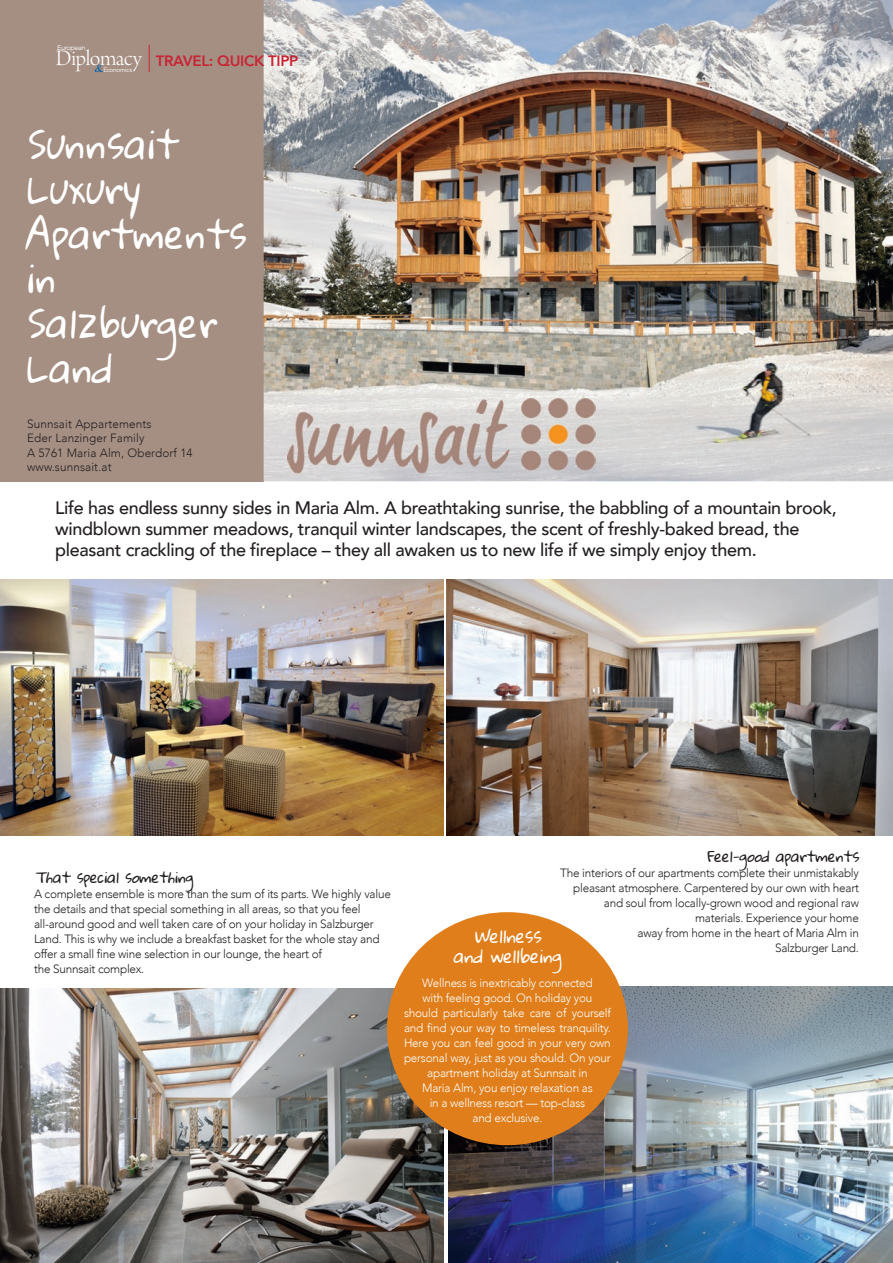
<style>
.page{position:relative;width:893px;height:1263px;background:#fff}
.page>*{position:absolute;margin:0;border:0;box-sizing:border-box;transform-origin:0 0}
.t1{font:italic 39px/44.8px "Gloria Hallelujah";color:#fff;scale:.95 1}
.t2{font:500 18px/21px "Avenir";letter-spacing:-.02em;color:#231f20}
.t3{font:italic 18px/19.5px "Gloria Hallelujah";color:#fff;text-align:center}
.t4{font:italic 15px "Gloria Hallelujah";color:#231f20}
.t5{font:800 15px "Avenir";letter-spacing:-.02em;color:#c82434}
.t6{font:300 12px/15px "Avenir";letter-spacing:-.02em;color:#231f20}
.t7{font:300 12px/15px "Avenir";letter-spacing:-.02em;color:#fff;text-align:center}
.t8{font:300 12px/14.2px "Avenir";letter-spacing:.01em;color:#231f20}
.t9{font:300 7.05px "Avenir";letter-spacing:-.07em;color:#fff;scale:1.06 1}
.t10{font:6.45px "Avenir";letter-spacing:-.04em;color:#fff}
.s1{font-family:"Arno Pro Light Display";font-weight:400;font-size:23.4px;color:#fff}
.s2{font-family:"Arno Pro Light Display";font-weight:400;font-size:22.65px;color:#fff}
.s3{font-family:"Bangla MN";font-style:italic;font-size:9.45px;color:#0160ae}
</style>
<div class="page">
<div style="left:0;top:0;width:264px;height:481px;background:#a58f83"></div>
<img style="left:264px;top:0;width:629px;height:481px">
<img style="left:0;top:988px;width:443px;height:275px">
<img style="left:449px;top:987px;width:444px;height:276px">
<img style="left:446px;top:579px;width:447px;height:256px">
<img style="left:0;top:579px;width:443px;height:256px">
<div style="left:387px;top:912px;width:241px;height:233px;background:#df7e1a;border-radius:50%"></div>
<img style="left:288px;top:399px;width:307px;height:78px">
<svg style="left:149px;top:45px;width:1px;height:27px"></svg>
<p class="t9" style="left:57px;top:43px;width:28px">European</p>
<p class="t5" style="left:56px;top:49px;width:244px"><span class="s1">Dip</span><span class="s2">l</span><span class="s1">omacy</span> TRAVEL: QUICK TIPP</p>
<p class="t10" style="left:94px;top:66px;width:39px"><span class="s3">&amp;</span>Economics</p>
<h1 class="t1" style="left:25px;top:123px;width:248px">Sunnsait<br>Luxury<br>Apartments in<br>Salzburger<br>Land</h1>
<p class="t8" style="left:27px;top:417px;width:167px">Sunnsait Appartements<br>Eder Lanzinger Family<br>A 5761 Maria Alm, Oberdorf 14 www.sunnsait.at</p>
<p class="t2" style="left:55px;top:496px;width:783px">Life has endless sunny sides in Maria Alm. A breathtaking sunrise, the babbling of a mountain brook, windblown summer meadows, tranquil winter landscapes, the scent of freshly-baked bread, the pleasant crackling of the fireplace – they all awaken us to new life if we simply enjoy them.</p>
<p class="t4" style="left:34px;top:869px;width:161px">Thatspecialsomething</p>
<p class="t6" style="left:34px;top:886px;width:358px">A complete ensemble is more than the sum of its parts. We highly value the details and that special something in all areas, so that you feel all-around good and well taken care of on your holiday in Salzburger Land. This is why we include a breakfast basket for the whole stay and offer a small fine wine selection in our lounge, the heart of<br>the Sunnsait complex.</p>
<p class="t4" style="left:706px;top:848px;width:159px">Feel-goodapartments</p>
<p class="t6" style="left:560px;top:865px;width:300px;text-align:right">The interiors of our apartments complete their unmistakably pleasant atmosphere. Carpentered by our own with heart and soul from locally-grown wood and regional raw materials. Experience your home<br>away from home in the heart of Maria Alm in<br>Salzburger Land.</p>
<h2 class="t3" style="left:453px;top:927px;width:110px">Wellness andwellbeing</h2>
<p class="t7" style="left:404px;top:975px;width:208px">Wellness is inextricably connected<br>with feeling good. On holiday you should particularly take care of yourself and find your way to timeless tranquility.<br>Here you can feel good in your very own personal way, just as you should. On your apartment holiday at Sunnsait in<br>Maria Alm, you enjoy relaxation as<br>in a wellness resort — top-class<br>and exclusive.</p>
</div>
